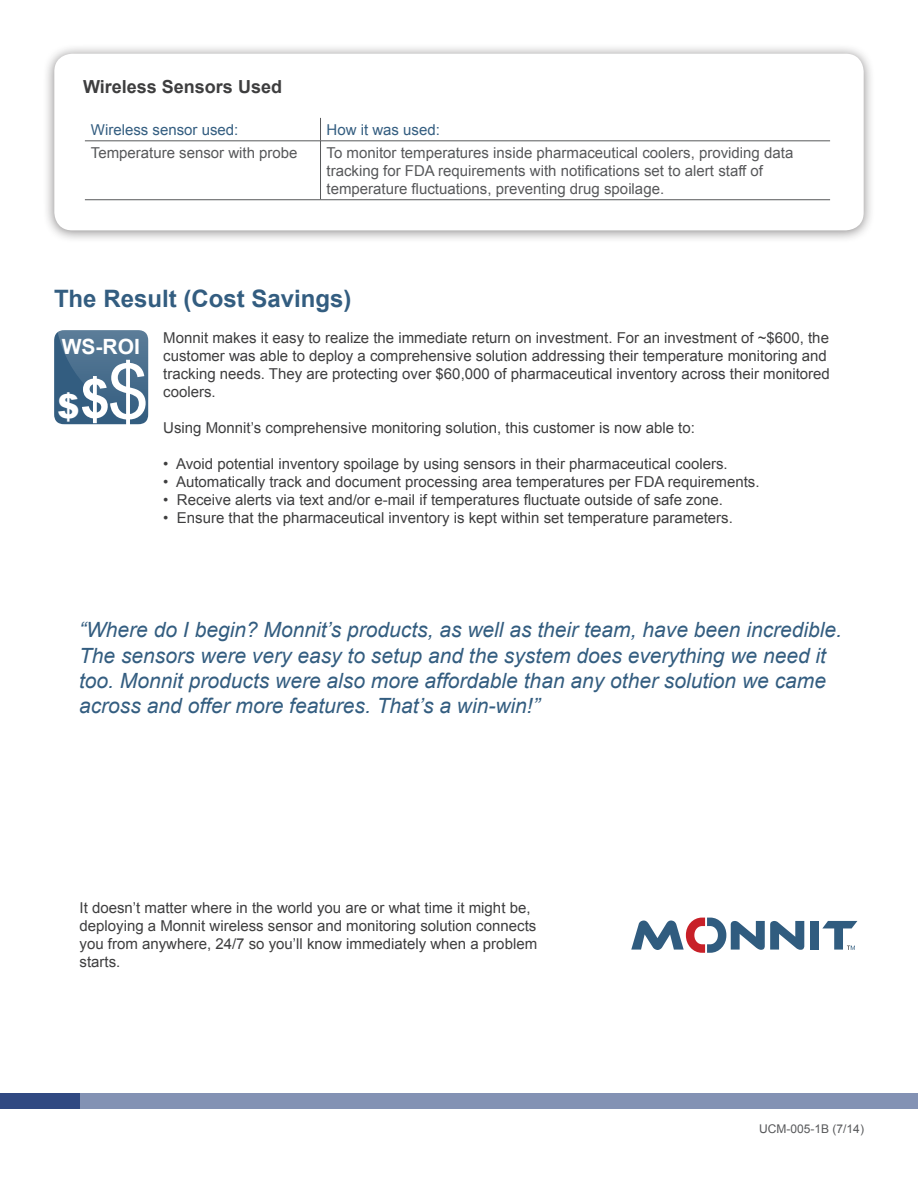
<style>
.page{position:relative;width:918px;height:1188px;background:#fff}
.page>*{position:absolute;margin:0;border:0;box-sizing:border-box;transform-origin:0 0}
.t1{font:900 33px "Arial";color:#fff}
.t2{font:700 24px "Arial";color:#335d80}
.t3{font:italic 21px/25.2px "Arial";color:#335d80}
.t4{font:700 21px "Arial";color:#fff}
.t5{font:700 18px "Arial";color:#3e3e3f}
.t6{font:15px/18px "Arial";color:#3e3e3f}
.t7{font:15px/18px "Arial";color:#57585a}
.t8{font:15px "Arial";color:#335d80}
.t9{font:12px "Arial";color:#57585a}
.s1{font-weight:700;font-size:54px}
.s2{font-weight:400;font-size:75px}
</style>
<div class="page">
<div style="left:810px;top:921px;width:8px;height:29px;background:#305c7f"></div>
<svg style="left:822px;top:921px;width:35px;height:29px"></svg>
<svg style="left:631px;top:917px;width:173px;height:36px"></svg>
<div style="left:0;top:1093px;width:918px;height:15px;background:#8392b4"></div>
<div style="left:0;top:1093px;width:79px;height:15px;background:#304982"></div>
<div style="left:43px;top:44px;width:833px;height:200px;background:#231f20;opacity:.55"></div>
<div style="left:54px;top:54px;width:810px;height:176px;background:#fff;border-radius:18px"></div>
<svg style="left:54px;top:330px;width:94px;height:94px;background:#456b8b"></svg>
<svg style="left:320px;top:118px;width:1px;height:23px"></svg>
<hr style="left:85px;top:141px;width:236px;height:1px;background:#57585a">
<hr style="left:321px;top:141px;width:509px;height:1px;background:#57585a">
<hr style="left:320px;top:141px;width:1px;height:59px;background:#57585a">
<hr style="left:85px;top:199px;width:236px;height:1px;background:#57585a">
<hr style="left:321px;top:199px;width:509px;height:1px;background:#57585a">
<p class="t5" style="left:83px;top:75px;width:200px">Wireless Sensors Used</p>
<p class="t8" style="left:91px;top:120px;width:149px">Wireless sensor used:</p>
<p class="t8" style="left:327px;top:120px;width:115px">How it was used:</p>
<p class="t7" style="left:91px;top:144px;width:208px">Temperature sensor with probe</p>
<p class="t7" style="left:327px;top:144px;width:468px">To monitor temperatures inside pharmaceutical coolers, providing data tracking for FDA requirements with notifications set to alert staff of temperature fluctuations, preventing drug spoilage.</p>
<p class="t2" style="left:54px;top:283px;width:299px">The Result (Cost Savings)</p>
<p class="t6" style="left:163px;top:329px;width:667px">Monnit makes it easy to realize the immediate return on investment. For an investment of ~$600, the</p>
<p class="t6" style="left:163px;top:347px;width:668px">customer was able to deploy a comprehensive solution addressing their temperature monitoring and tracking needs. They are protecting over $60,000 of pharmaceutical inventory across their monitored coolers.</p>
<p class="t6" style="left:163px;top:419px;width:533px">Using Monnit’s comprehensive monitoring solution, this customer is now able to:</p>
<p class="t6" style="left:163px;top:455px;width:566px">• Avoid potential inventory spoilage by using sensors in their pharmaceutical coolers.</p>
<p class="t6" style="left:163px;top:473px;width:598px">• Automatically track and document processing area temperatures per FDA requirements.</p>
<p class="t6" style="left:163px;top:491px;width:561px">• Receive alerts via text and/or e-mail if temperatures fluctuate outside of safe zone.</p>
<p class="t6" style="left:163px;top:509px;width:571px">• Ensure that the pharmaceutical inventory is kept within set temperature parameters.</p>
<p class="t4" style="left:62px;top:332px;width:80px">WS-ROI</p>
<p class="t1" style="left:58px;top:382px;width:93px">$<span class="s1">$</span><span class="s2">$</span></p>
<p class="t3" style="left:79px;top:618px;width:764px">“Where do I begin? Monnit’s products, as well as their team, have been incredible.<br>The sensors were very easy to setup and the system does everything we need it too. Monnit products were also more affordable than any other solution we came across and offer more features. That’s a win-win!”</p>
<p class="t6" style="left:80px;top:899px;width:459px">It doesn’t matter where in the world you are or what time it might be, deploying a Monnit wireless sensor and monitoring solution connects you from anywhere, 24/7 so you’ll know immediately when a problem starts.</p>
<p class="t9" style="left:759px;top:1121px;width:106px">UCM-005-1B (7/14)</p>
</div>
